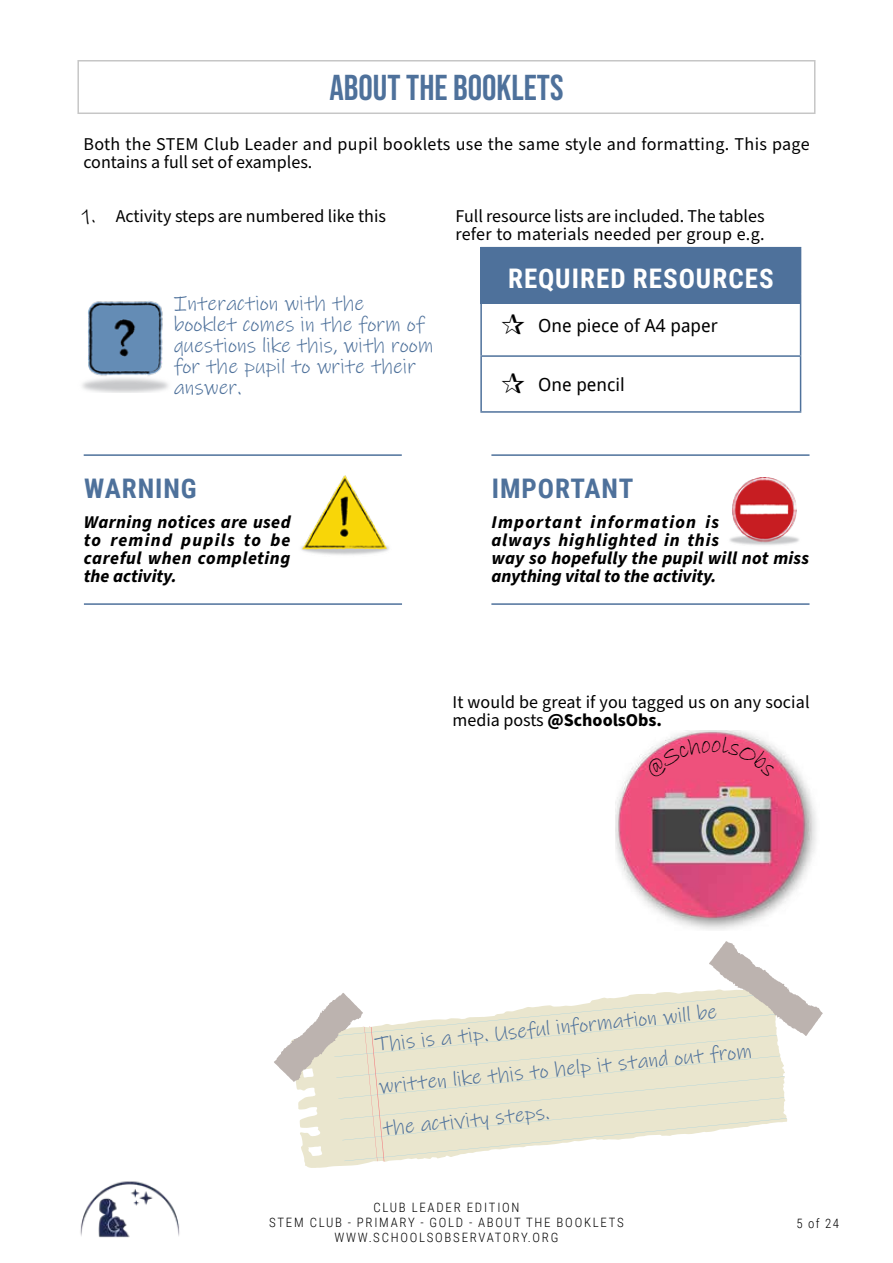
<style>
.page{position:relative;width:893px;height:1263px;background:#fff}
.page>*{position:absolute;margin:0;border:0;box-sizing:border-box;transform-origin:0 0}
.t1{font:36px "Bebas Neue";color:#4e719b}
.t2{font:700 27px "Roboto Condensed";letter-spacing:.04em;color:#fff}
.t3{font:700 27px "Roboto Condensed";letter-spacing:.035em;color:#4e719b}
.t4{font:21px/21px "Ink Free";color:#4e719b}
.t5{font:18px/18px "Source Sans Pro";letter-spacing:.005em;color:#000}
.t6{font:italic 700 18px/18px "Source Sans Pro";letter-spacing:.03em;color:#000;text-align:justify}
.t7{font:18px "Droid Sans";color:#000}
.t8{font:300 12.9px "Roboto Condensed";letter-spacing:.135em;color:#000}
.s1{font-family:"Ink Free";font-size:21px}
.s2{font-weight:700}
</style>
<div class="page">
<img style="left:80px;top:1181px;width:100px;height:57px">
<div style="left:77px;top:60px;width:738px;height:54px;border:2px solid #c6c6c6"></div>
<svg style="left:274px;top:941px;width:549px;height:220px"></svg>
<img style="left:615px;top:730px;width:201px;height:200px">
<hr style="left:84px;top:603px;width:318px;height:2px;background:#4e719b">
<img style="left:301px;top:476px;width:88px;height:79px">
<hr style="left:84px;top:454px;width:318px;height:2px;background:#4e719b">
<hr style="left:491px;top:603px;width:318px;height:2px;background:#4e719b">
<hr style="left:491px;top:454px;width:318px;height:2px;background:#4e719b">
<img style="left:729px;top:478px;width:70px;height:67px">
<img style="left:82px;top:301px;width:87px;height:91px">
<hr style="left:480px;top:247px;width:321px;height:1px;background:#4e719b">
<hr style="left:480px;top:248px;width:2px;height:45px;background:#4e719b">
<hr style="left:480px;top:293px;width:321px;height:2px;background:#4e719b">
<hr style="left:480px;top:295px;width:2px;height:60px;background:#4e719b">
<hr style="left:800px;top:295px;width:1px;height:60px;background:#4e719b">
<hr style="left:480px;top:355px;width:321px;height:2px;background:#4e719b">
<hr style="left:480px;top:357px;width:2px;height:54px;background:#4e719b">
<hr style="left:800px;top:357px;width:1px;height:54px;background:#4e719b">
<hr style="left:480px;top:411px;width:321px;height:2px;background:#4e719b">
<div style="left:481px;top:247px;width:320px;height:57px;background:#4e719b"></div>
<svg style="left:645px;top:737px;width:130px;height:42px;background:#ed648a"></svg>
<h1 class="t1" style="left:329px;top:67px;width:235px">ABOUT THE BOOKLETS</h1>
<p class="t5" style="left:83px;top:136px;width:728px">Both the STEM Club Leader and pupil booklets use the same style and formatting. This page contains a full set of examples.</p>
<p class="t5" style="left:455px;top:208px;width:311px">Full resource lists are included. The tables refer to materials needed per group e.g.</p>
<p class="t5" style="left:82px;top:208px;width:306px"><span class="s1">1.</span> Activity steps are numbered like this</p>
<p class="t4" style="left:174px;top:293px;width:261px">Interaction with the<br>booklet comes in the form of questions like this, with room for the pupil to write their answer.</p>
<h2 class="t3" style="left:84px;top:470px;width:114px">WARNING</h2>
<p class="t6" style="left:84px;top:513px;width:208px">Warning notices are used to remind pupils to be careful when completing the activity.</p>
<h2 class="t2" style="left:508px;top:259px;width:267px">REQUIRED RESOURCES</h2>
<p class="t7" style="left:538px;top:313px;width:181px">One piece of A4 paper</p>
<p class="t7" style="left:538px;top:372px;width:88px">One pencil</p>
<h2 class="t3" style="left:492px;top:470px;width:143px">IMPORTANT</h2>
<p class="t6" style="left:491px;top:513px;width:319px;text-align:left">Important information is<br>always highlighted in this<br>way so hopefully the pupil will not miss anything vital to the activity.</p>
<p class="t5" style="left:452px;top:694px;width:359px">It would be great if you tagged us on any social media posts <span class="s2">@SchoolsObs.</span></p>
<p class="t4" style="left:373px;top:1022px;width:377px;line-height:42.5px;rotate:-5deg">This is a tip. Useful information will be written like this to help it stand out from the activity steps.</p>
<p class="t8" style="left:373px;top:1198px;width:148px">CLUB LEADER EDITION</p>
<p class="t8" style="left:269px;top:1213px;width:356px">STEM CLUB - PRIMARY - GOLD - ABOUT THE BOOKLETS</p>
<p class="t8" style="left:335px;top:1229px;width:225px">WWW.SCHOOLSOBSERVATORY.ORG</p>
<p class="t8" style="left:796px;top:1214px;width:44px">5 of 24</p>
</div>
